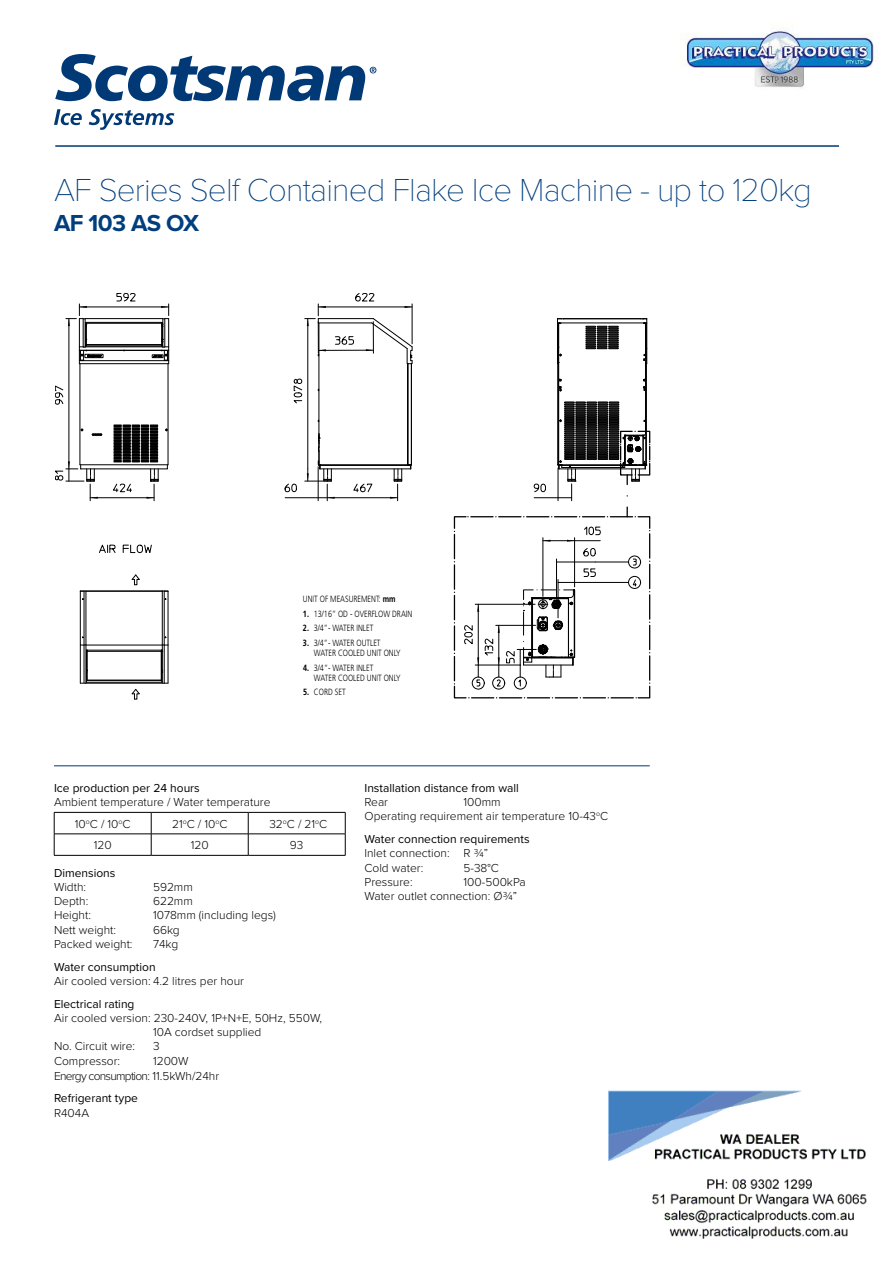
<style>
.page{position:relative;width:893px;height:1263px;background:#fff}
.page>*{position:absolute;margin:0;border:0;box-sizing:border-box;transform-origin:0 0}
.t1{font:100 33px "Proxima Nova T";letter-spacing:-.025em;color:#003e7e}
.t2{font:700 24px "Proxima Nova";letter-spacing:-.025em;color:#003e7e}
.t3{font:300 12px/14.2px "Proxima Nova";color:#000}
.t4{font:12px "Proxima Nova";color:#000}
.t5{font:300 12px/15px "Proxima Nova";letter-spacing:-.06em;color:#000}
.t6{font:300 9px/10.4px "Frutiger";color:#000;scale:.8 1}
.s1{font-weight:700}
</style>
<div class="page">
<hr style="left:318px;top:307px;width:94px;height:1px;background:#010101">
<hr style="left:412px;top:304px;width:1px;height:40px;background:#010101">
<svg style="left:405px;top:306px;width:7px;height:2px"></svg>
<svg style="left:355px;top:293px;width:19px;height:9px"></svg>
<hr style="left:318px;top:350px;width:55px;height:1px;background:#010101">
<hr style="left:318px;top:322px;width:1px;height:31px;background:#010101">
<svg style="left:335px;top:336px;width:19px;height:9px"></svg>
<hr style="left:285px;top:497px;width:113px;height:1px;background:#010101">
<svg style="left:353px;top:483px;width:20px;height:9px"></svg>
<svg style="left:284px;top:483px;width:13px;height:9px"></svg>
<hr style="left:319px;top:323px;width:1px;height:121px;background:#010101">
<hr style="left:318px;top:318px;width:55px;height:1px;background:#010101">
<hr style="left:318px;top:323px;width:54px;height:1px;background:#010101">
<hr style="left:320px;top:465px;width:90px;height:1px;background:#010101">
<hr style="left:320px;top:469px;width:90px;height:1px;background:#010101">
<hr style="left:411px;top:364px;width:1px;height:101px;background:#010101">
<hr style="left:408px;top:364px;width:1px;height:101px;background:#010101">
<hr style="left:407px;top:364px;width:1px;height:101px;background:#010101">
<svg style="left:390px;top:464px;width:22px;height:37px"></svg>
<svg style="left:366px;top:318px;width:47px;height:46px"></svg>
<svg style="left:318px;top:349px;width:8px;height:7px"></svg>
<hr style="left:308px;top:319px;width:1px;height:150px;background:#010101">
<svg style="left:305px;top:304px;width:21px;height:22px"></svg>
<svg style="left:305px;top:434px;width:30px;height:67px"></svg>
<hr style="left:69px;top:319px;width:1px;height:150px;background:#010101">
<svg style="left:55px;top:385px;width:9px;height:20px"></svg>
<hr style="left:90px;top:497px;width:64px;height:1px;background:#010101">
<svg style="left:113px;top:483px;width:19px;height:9px"></svg>
<hr style="left:79px;top:307px;width:90px;height:1px;background:#010101">
<svg style="left:116px;top:293px;width:20px;height:9px"></svg>
<hr style="left:80px;top:364px;width:1px;height:101px;background:#010101">
<hr style="left:168px;top:364px;width:1px;height:101px;background:#010101">
<hr style="left:79px;top:350px;width:90px;height:1px;background:#010101">
<hr style="left:86px;top:322px;width:76px;height:1px;background:#010101">
<hr style="left:85px;top:347px;width:78px;height:1px;background:#010101">
<hr style="left:79px;top:363px;width:90px;height:1px;background:#010101">
<hr style="left:79px;top:360px;width:90px;height:1px;background:#010101">
<hr style="left:85px;top:318px;width:78px;height:1px;background:#010101">
<hr style="left:86px;top:346px;width:76px;height:1px;background:#010101">
<hr style="left:86px;top:345px;width:76px;height:1px;background:#010101">
<hr style="left:86px;top:323px;width:76px;height:1px;background:#010101">
<hr style="left:86px;top:344px;width:76px;height:1px;background:#010101">
<svg style="left:147px;top:470px;width:12px;height:31px"></svg>
<hr style="left:81px;top:469px;width:86px;height:1px;background:#010101">
<svg style="left:55px;top:461px;width:43px;height:40px"></svg>
<svg style="left:114px;top:425px;width:44px;height:37px;background:#1c1c1c"></svg>
<svg style="left:92px;top:433px;width:10px;height:3px"></svg>
<svg style="left:66px;top:304px;width:36px;height:60px"></svg>
<svg style="left:152px;top:304px;width:17px;height:60px"></svg>
<div style="left:85px;top:354px;width:18px;height:4px;border:1px solid #010101"></div>
<hr style="left:80px;top:464px;width:88px;height:1px;background:#010101">
<svg style="left:99px;top:544px;width:17px;height:9px"></svg>
<svg style="left:123px;top:544px;width:29px;height:10px"></svg>
<hr style="left:168px;top:591px;width:1px;height:54px;background:#000">
<hr style="left:168px;top:645px;width:1px;height:38px;background:#000">
<svg style="left:80px;top:591px;width:88px;height:109px"></svg>
<svg style="left:131px;top:574px;width:9px;height:11px"></svg>
<svg style="left:533px;top:318px;width:118px;height:183px"></svg>
<svg style="left:453px;top:507px;width:198px;height:192px"></svg>
<svg style="left:293px;top:378px;width:10px;height:26px"></svg>
<hr style="left:54px;top:812px;width:97px;height:1px;background:#000">
<hr style="left:151px;top:812px;width:97px;height:1px;background:#000">
<hr style="left:248px;top:812px;width:97px;height:1px;background:#000">
<hr style="left:54px;top:834px;width:97px;height:1px;background:#000">
<svg style="left:54px;top:812px;width:1px;height:43px"></svg>
<hr style="left:151px;top:834px;width:97px;height:1px;background:#000">
<svg style="left:151px;top:812px;width:1px;height:43px"></svg>
<hr style="left:248px;top:834px;width:97px;height:1px;background:#000">
<svg style="left:248px;top:812px;width:1px;height:43px"></svg>
<svg style="left:345px;top:812px;width:1px;height:43px"></svg>
<hr style="left:54px;top:855px;width:97px;height:1px;background:#000">
<hr style="left:151px;top:855px;width:97px;height:1px;background:#000">
<hr style="left:248px;top:855px;width:97px;height:1px;background:#000">
<svg style="left:55px;top:54px;width:321px;height:47px"></svg>
<svg style="left:54px;top:109px;width:28px;height:16px"></svg>
<svg style="left:89px;top:109px;width:85px;height:21px"></svg>
<hr style="left:55px;top:145px;width:784px;height:2px;background:#003976">
<hr style="left:54px;top:765px;width:596px;height:1px;background:#003976">
<img style="left:608px;top:1090px;width:259px;height:149px">
<img style="left:680px;top:27px;width:194px;height:61px">
<h1 class="t1" style="left:54px;top:165px;width:759px">AF Series Self Contained Flake Ice Machine - up to 120kg</h1>
<h2 class="t2" style="left:54px;top:205px;width:147px">AF 103 AS OX</h2>
<p class="t6" style="left:303px;top:594px;width:117px">UNIT OF MEASUREMENT: <span class="s1">mm</span></p>
<p class="t6" style="left:303px;top:608px;width:138px"><span class="s1">1.</span> 13/16” OD - OVERFLOW DRAIN</p>
<p class="t6" style="left:303px;top:623px;width:89px"><span class="s1">2.</span> 3/4”- WATER INLET</p>
<p class="t6" style="left:314px;top:637px;width:110px;text-indent:-11px"><span class="s1">3.</span> 3/4”- WATER OUTLET<br>WATER COOLED UNIT ONLY</p>
<p class="t6" style="left:314px;top:662px;width:110px;text-indent:-11px"><span class="s1">4.</span> 3/4”- WATER INLET<br>WATER COOLED UNIT ONLY</p>
<p class="t6" style="left:303px;top:687px;width:55px"><span class="s1">5.</span> CORD SET</p>
<p class="t4" style="left:54px;top:779px;width:147px">Ice production per 24 hours</p>
<p class="t3" style="left:75px;top:791px;width:197px;line-height:21.6px;text-indent:-21px">Ambient temperature / Water temperature<br>10<sup>o</sup>C / 10<sup>o</sup>C</p>
<p class="t3" style="left:172px;top:816px;width:57px">21<sup>o</sup>C / 10<sup>o</sup>C</p>
<p class="t3" style="left:269px;top:816px;width:59px">32<sup>o</sup>C / 21<sup>o</sup>C</p>
<p class="t3" style="left:94px;top:837px;width:19px">120</p>
<p class="t3" style="left:191px;top:837px;width:19px">120</p>
<p class="t3" style="left:290px;top:837px;width:15px">93</p>
<p class="t4" style="left:54px;top:863px;width:63px">Dimensions</p>
<p class="t3" style="left:54px;top:879px;width:34px">Width:</p>
<p class="t3" style="left:153px;top:879px;width:41px">592mm</p>
<p class="t3" style="left:54px;top:893px;width:36px">Depth:</p>
<p class="t3" style="left:153px;top:893px;width:41px">622mm</p>
<p class="t3" style="left:54px;top:907px;width:39px">Height:</p>
<p class="t3" style="left:153px;top:907px;width:124px">1078mm (including legs)</p>
<p class="t3" style="left:54px;top:922px;width:64px">Nett weight:</p>
<p class="t3" style="left:153px;top:922px;width:28px">66kg</p>
<p class="t3" style="left:54px;top:936px;width:80px">Packed weight:</p>
<p class="t3" style="left:153px;top:936px;width:27px">74kg</p>
<p class="t4" style="left:54px;top:957px;width:103px">Water consumption</p>
<p class="t3" style="left:54px;top:973px;width:192px">Air cooled version: 4.2 litres per hour</p>
<p class="t4" style="left:54px;top:994px;width:82px">Electrical rating</p>
<p class="t3" style="left:54px;top:1010px;width:270px">Air cooled version: 230-240V, 1P+N+E, 50Hz, 550W,</p>
<p class="t3" style="left:153px;top:1024px;width:110px">10A cordset supplied</p>
<p class="t3" style="left:54px;top:1038px;width:83px">No. Circuit wire:</p>
<p class="t3" style="left:153px;top:1038px;width:8px">3</p>
<p class="t3" style="left:54px;top:1053px;width:68px">Compressor:</p>
<p class="t5" style="left:54px;top:1052px;width:167px;text-indent:99px">1200W<br>Energy consumption: 11.5kWh/24hr</p>
<p class="t4" style="left:54px;top:1089px;width:85px">Refrigerant type</p>
<p class="t3" style="left:54px;top:1105px;width:37px">R404A</p>
<p class="t4" style="left:364px;top:779px;width:156px">Installation distance from wall</p>
<p class="t3" style="left:364px;top:794px;width:25px">Rear</p>
<p class="t3" style="left:364px;top:794px;width:245px;text-indent:99px">100mm<br>Operating requirement air temperature 10-43<sup>o</sup>C</p>
<p class="t4" style="left:364px;top:830px;width:167px">Water connection requirements</p>
<p class="t3" style="left:364px;top:846px;width:125px">Inlet connection: R ¾”<br>Cold water:</p>
<p class="t3" style="left:463px;top:860px;width:37px">5-38°C</p>
<p class="t3" style="left:364px;top:874px;width:163px;text-indent:99px">100-500kPa<br>Water outlet connection: Ø¾”</p>
<p class="t3" style="left:364px;top:874px;width:50px">Pressure:</p>
</div>
